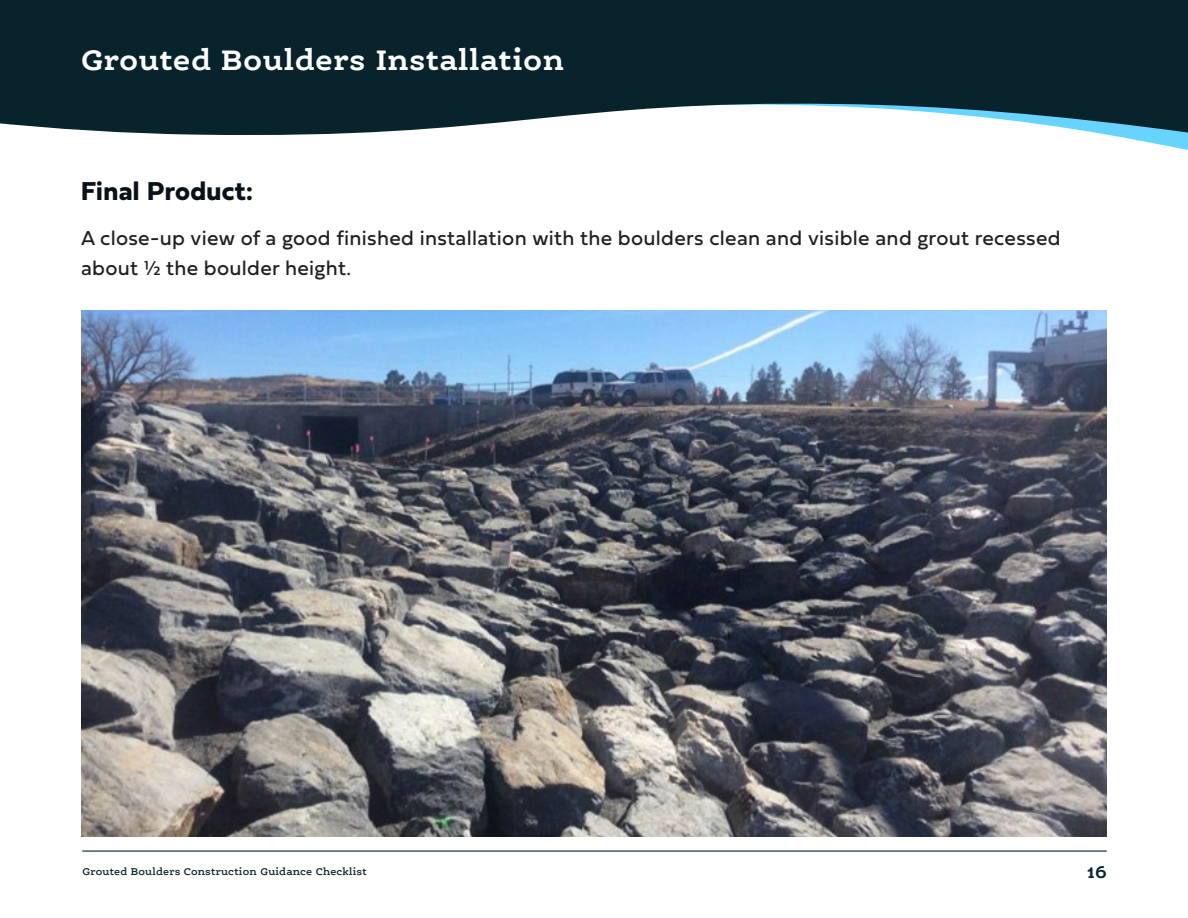
<style>
.page{position:relative;width:1188px;height:918px;background:#fff}
.page>*{position:absolute;margin:0;border:0;box-sizing:border-box;transform-origin:0 0}
.t1{font:700 30px "Ernestine Pro";letter-spacing:.015em;color:#fff}
.t2{font:700 27px "Fieldwork Hum";letter-spacing:.015em;color:#091218}
.Body{font:21px/30px "Fieldwork Hum";letter-spacing:.015em;color:#231f20}
.t3{font:700 18px "Ernestine Pro";color:#0a222c}
.t4{font:600 10.5px "Ernestine Pro";letter-spacing:.015em;color:#0a222c}
</style>
<div class="page">
<img style="left:81px;top:311px;width:1026px;height:526px">
<svg style="left:1121px;top:137px;width:67px;height:13px"></svg>
<svg style="left:0;top:0;width:1188px;height:137px;background:#243d46"></svg>
<hr style="left:83px;top:850px;width:1023px;height:2px;background:#0a222c">
<p class="t1" style="left:81px;top:41px;width:485px">Grouted Boulders Installation</p>
<p class="t2" style="left:81px;top:170px;width:174px">Final Product:</p>
<p class="Body" style="left:81px;top:222px;width:981px">A close-up view of a good finished installation with the boulders clean and visible and grout recessed about ½ the boulder height.</p>
<p class="t4" style="left:83px;top:865px;width:286px">Grouted Boulders Construction Guidance Checklist</p>
<p class="t3" style="left:1087px;top:860px;width:22px">16</p>
</div>
